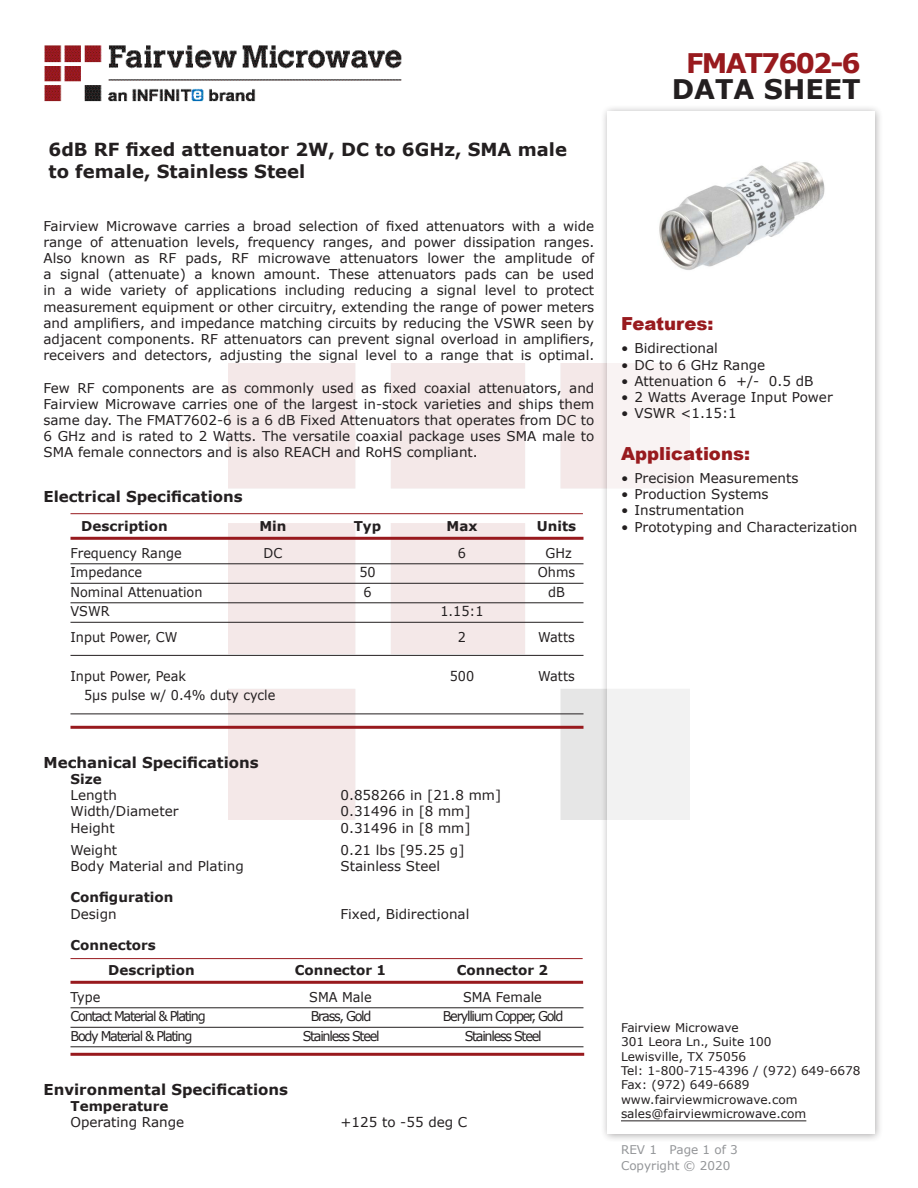
<style>
.page{position:relative;width:918px;height:1188px;background:#fff}
.page>*{position:absolute;margin:0;border:0;box-sizing:border-box;transform-origin:0 0}
.FM{font:700 27px "Verdana";letter-spacing:-.07em;color:#981a1e}
.t1{font:700 27px "Verdana";color:#231f20}
.Web_Description_Para{font:700 18px/21.6px "Verdana";color:#231f20}
.Applications_Header{font:900 18px "Arial";color:#981a1e}
.Head1{font:700 15px "Verdana";color:#231f20}
.MarketingDescription{font:13.5px/16.2px "Verdana";color:#231f20;text-align:justify}
.Specs_Para{font:13.5px "Verdana";color:#231f20}
.Table-Body{font:13.5px "Verdana";color:#231f20;scale:.95 1}
.Table_Body_Connector{font:13.5px "Verdana";letter-spacing:-.1em;color:#231f20;scale:.95 1}
.Table_Header_Connect{font:700 13.5px "Verdana";color:#231f20}
.Table-Header{font:700 13.5px "Verdana";color:#231f20}
.Head2_after_Head1{font:700 13.5px "Verdana";color:#231f20}
.Head2{font:700 13.5px "Verdana";color:#231f20}
.Head3{font:700 13.5px "Verdana";color:#231f20}
.Table_Body_Connector-2{font:13.5px "Verdana";color:#231f20;scale:.95 1}
.FM_Info{font:12px "Verdana";color:#231f20}
.REV_Info{font:12px "Verdana";color:#939598}
</style>
<div class="page">
<img style="left:228px;top:364px;width:372px;height:456px">
<img style="left:44px;top:45px;width:358px;height:57px">
<div style="left:600px;top:104px;width:284px;height:1039px;background:#231f20;opacity:.75"></div>
<div style="left:608px;top:111px;width:267px;height:1023px;background:#fff"></div>
<hr style="left:70px;top:513px;width:513px;height:1px;background:#981a1e">
<hr style="left:70px;top:537px;width:514px;height:3px;background:#981a1e">
<hr style="left:70px;top:564px;width:514px;height:1px;background:#231f20">
<hr style="left:70px;top:583px;width:514px;height:1px;background:#231f20">
<hr style="left:70px;top:603px;width:514px;height:1px;background:#231f20">
<hr style="left:70px;top:622px;width:514px;height:1px;background:#231f20">
<hr style="left:70px;top:655px;width:514px;height:1px;background:#231f20">
<hr style="left:70px;top:714px;width:514px;height:1px;background:#231f20">
<hr style="left:70px;top:726px;width:514px;height:3px;background:#981a1e">
<hr style="left:70px;top:958px;width:513px;height:1px;background:#981a1e">
<hr style="left:70px;top:981px;width:513px;height:3px;background:#981a1e">
<hr style="left:70px;top:1008px;width:514px;height:1px;background:#231f20">
<hr style="left:70px;top:1027px;width:514px;height:1px;background:#231f20">
<hr style="left:70px;top:1047px;width:514px;height:1px;background:#231f20">
<hr style="left:70px;top:1053px;width:514px;height:3px;background:#981a1e">
<hr style="left:621px;top:1120px;width:185px;height:1px;background:#231f20">
<img style="left:659px;top:161px;width:166px;height:109px">
<p class="Web_Description_Para" style="left:49px;top:139px;width:520px">6dB RF fixed attenuator 2W, DC to 6GHz, SMA male to female, Stainless Steel</p>
<p class="MarketingDescription" style="left:44px;top:217px;width:552px">Fairview Microwave carries a broad selection of fixed attenuators with a wide range of attenuation levels, frequency ranges, and power dissipation ranges.<br>Also known as RF pads, RF microwave attenuators lower the amplitude of a signal (attenuate) a known amount. These attenuators pads can be used in a wide variety of applications including reducing a signal level to protect measurement equipment or other circuitry, extending the range of power meters and amplifiers, and impedance matching circuits by reducing the VSWR seen by adjacent components. RF attenuators can prevent signal overload in amplifiers, receivers and detectors, adjusting the signal level to a range that is optimal.</p>
<p class="MarketingDescription" style="left:44px;top:379px;width:552px">Few RF components are as commonly used as fixed coaxial attenuators, and Fairview Microwave carries one of the largest in-stock varieties and ships them same day. The FMAT7602-6 is a 6 dB Fixed Attenuators that operates from DC to 6 GHz and is rated to 2 Watts. The versatile coaxial package uses SMA male to SMA female connectors and is also REACH and RoHS compliant.</p>
<p class="Head1" style="left:44px;top:486px;width:201px">Electrical Specifications</p>
<p class="Table-Header" style="left:81px;top:516px;width:88px">Description</p>
<p class="Table-Header" style="left:259px;top:516px;width:29px">Min</p>
<p class="Table-Header" style="left:354px;top:516px;width:29px">Typ</p>
<p class="Table-Header" style="left:447px;top:516px;width:32px">Max</p>
<p class="Table-Header" style="left:537px;top:516px;width:41px">Units</p>
<p class="Table-Body" style="left:70px;top:544px;width:119px">Frequency Range</p>
<p class="Table-Body" style="left:264px;top:544px;width:21px">DC</p>
<p class="Table-Body" style="left:458px;top:544px;width:10px">6</p>
<p class="Table-Body" style="left:546px;top:544px;width:29px">GHz</p>
<p class="Table-Body" style="left:70px;top:563px;width:77px">Impedance</p>
<p class="Table-Body" style="left:359px;top:563px;width:19px">50</p>
<p class="Table-Body" style="left:538px;top:563px;width:41px">Ohms</p>
<p class="Table-Body" style="left:70px;top:583px;width:140px">Nominal Attenuation</p>
<p class="Table-Body" style="left:363px;top:583px;width:10px">6</p>
<p class="Table-Body" style="left:548px;top:583px;width:19px">dB</p>
<p class="Table-Body" style="left:70px;top:602px;width:43px">VSWR</p>
<p class="Table-Body" style="left:440px;top:602px;width:47px">1.15:1</p>
<p class="Table-Body" style="left:70px;top:628px;width:114px">Input Power, CW</p>
<p class="Table-Body" style="left:458px;top:628px;width:10px">2</p>
<p class="Table-Body" style="left:538px;top:628px;width:40px">Watts</p>
<p class="Table-Body" style="left:70px;top:667px;width:123px">Input Power, Peak</p>
<p class="Table-Body" style="left:450px;top:667px;width:27px">500</p>
<p class="Table-Body" style="left:538px;top:667px;width:40px">Watts</p>
<p class="Table-Body" style="left:84px;top:686px;width:203px">5µs pulse w/ 0.4% duty cycle</p>
<p class="Head1" style="left:44px;top:752px;width:217px">Mechanical Specifications</p>
<p class="Head2_after_Head1" style="left:70px;top:770px;width:33px">Size</p>
<p class="Specs_Para" style="left:70px;top:786px;width:48px">Length</p>
<p class="Specs_Para" style="left:340px;top:786px;width:162px">0.858266 in [21.8 mm]</p>
<p class="Specs_Para" style="left:70px;top:802px;width:109px">Width/Diameter</p>
<p class="Specs_Para" style="left:340px;top:802px;width:132px">0.31496 in [8 mm]</p>
<p class="Specs_Para" style="left:70px;top:818px;width:46px">Height</p>
<p class="Specs_Para" style="left:340px;top:818px;width:132px">0.31496 in [8 mm]</p>
<p class="Specs_Para" style="left:70px;top:841px;width:48px">Weight</p>
<p class="Specs_Para" style="left:340px;top:841px;width:125px">0.21 lbs [95.25 g]</p>
<p class="Specs_Para" style="left:70px;top:857px;width:175px">Body Material and Plating</p>
<p class="Specs_Para" style="left:340px;top:857px;width:101px">Stainless Steel</p>
<p class="Head2" style="left:70px;top:888px;width:104px">Configuration</p>
<p class="Specs_Para" style="left:70px;top:905px;width:48px">Design</p>
<p class="Specs_Para" style="left:340px;top:905px;width:130px">Fixed, Bidirectional</p>
<p class="Head3" style="left:70px;top:935px;width:87px">Connectors</p>
<p class="Table_Header_Connect" style="left:108px;top:960px;width:88px">Description</p>
<p class="Table_Header_Connect" style="left:295px;top:960px;width:93px">Connector 1</p>
<p class="Table_Header_Connect" style="left:457px;top:960px;width:93px">Connector 2</p>
<p class="Table_Body_Connector" style="left:70px;top:988px;width:33px">Type</p>
<p class="Table_Body_Connector" style="left:309px;top:988px;width:67px">SMA Male</p>
<p class="Table_Body_Connector-2" style="left:463px;top:988px;width:85px">SMA Female</p>
<p class="Table_Body_Connector" style="left:70px;top:1007px;width:144px">Contact Material &amp; Plating</p>
<p class="Table_Body_Connector" style="left:311px;top:1007px;width:65px">Brass, Gold</p>
<p class="Table_Body_Connector" style="left:443px;top:1007px;width:128px">Beryllium Copper, Gold</p>
<p class="Table_Body_Connector" style="left:70px;top:1027px;width:130px">Body Material &amp; Plating</p>
<p class="Table_Body_Connector" style="left:303px;top:1027px;width:82px">Stainless Steel</p>
<p class="Table_Body_Connector" style="left:465px;top:1027px;width:82px">Stainless Steel</p>
<p class="Head1" style="left:44px;top:1079px;width:246px">Environmental Specifications</p>
<p class="Head2_after_Head1" style="left:70px;top:1097px;width:100px">Temperature</p>
<p class="Specs_Para" style="left:70px;top:1113px;width:115px">Operating Range</p>
<p class="Specs_Para" style="left:340px;top:1113px;width:128px">+125 to -55 deg C</p>
<p class="FM" style="left:686px;top:44px;width:176px">FMAT7602-6</p>
<p class="t1" style="left:672px;top:70px;width:191px">DATA SHEET</p>
<p class="Applications_Header" style="left:621px;top:311px;width:94px">Features:</p>
<p class="MarketingDescription" style="left:621px;top:340px;width:98px">• Bidirectional</p>
<p class="MarketingDescription" style="left:621px;top:356px;width:146px">• DC to 6 GHz Range</p>
<p class="MarketingDescription" style="left:621px;top:373px;width:194px">• Attenuation 6 +/- 0.5 dB</p>
<p class="MarketingDescription" style="left:621px;top:389px;width:213px">• 2 Watts Average Input Power</p>
<p class="MarketingDescription" style="left:621px;top:405px;width:117px">• VSWR &lt;1.15:1</p>
<p class="Applications_Header" style="left:621px;top:441px;width:131px">Applications:</p>
<p class="MarketingDescription" style="left:621px;top:470px;width:179px">• Precision Measurements</p>
<p class="MarketingDescription" style="left:621px;top:486px;width:149px">• Production Systems</p>
<p class="MarketingDescription" style="left:621px;top:502px;width:125px">• Instrumentation</p>
<p class="MarketingDescription" style="left:621px;top:518px;width:238px">• Prototyping and Characterization</p>
<p class="FM_Info" style="left:621px;top:1019px;width:119px">Fairview Microwave</p>
<p class="FM_Info" style="left:621px;top:1034px;width:152px">301 Leora Ln., Suite 100</p>
<p class="FM_Info" style="left:621px;top:1048px;width:127px">Lewisville, TX 75056</p>
<p class="FM_Info" style="left:621px;top:1062px;width:241px">Tel: 1-800-715-4396 / (972) 649-6678</p>
<p class="FM_Info" style="left:621px;top:1077px;width:130px">Fax: (972) 649-6689</p>
<p class="FM_Info" style="left:621px;top:1091px;width:178px">www.fairviewmicrowave.com</p>
<p class="FM_Info" style="left:621px;top:1106px;width:187px">sales@fairviewmicrowave.com</p>
<p class="REV_Info" style="left:621px;top:1141px;width:118px">REV 1 Page 1 of 3</p>
<p class="REV_Info" style="left:621px;top:1157px;width:111px">Copyright © 2020</p>
</div>
